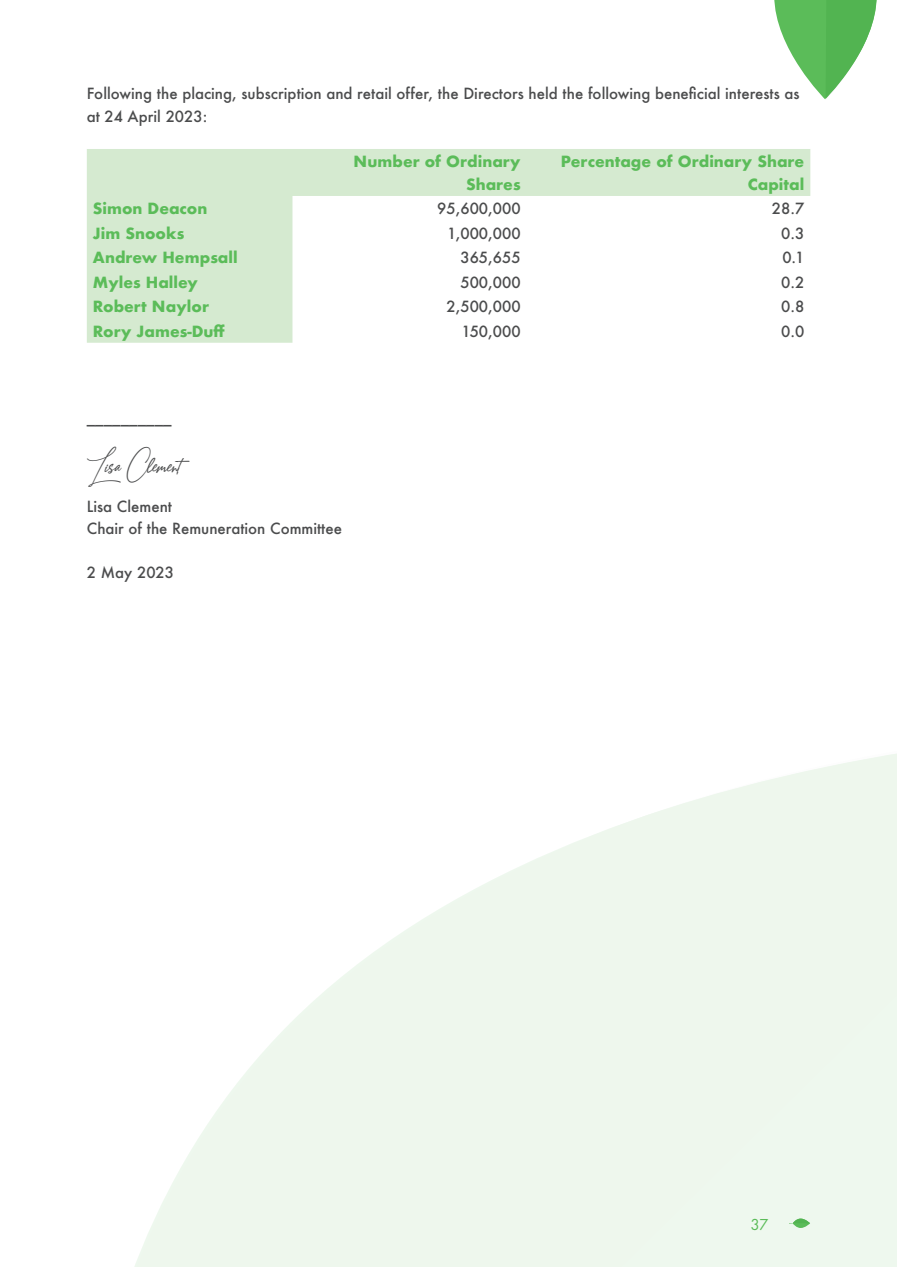
<style>
.page{position:relative;width:897px;height:1267px;background:#fff}
.page>*{position:absolute;margin:0;border:0;box-sizing:border-box;transform-origin:0 0}
.t1{font:27px "Amostely Signature";color:#4b4c4d}
.t2{font:16.5px "Futura PT";color:#5bbc59}
.t3{font:500 15px/22.5px "Futura";color:#4b4c4d}
.t4{font:700 15px/22.5px "Futura";color:#5bbc59;text-align:right}
</style>
<div class="page">
<svg style="left:87px;top:149px;width:723px;height:194px"></svg>
<svg style="left:774px;top:0;width:102px;height:99px"></svg>
<svg style="left:135px;top:754px;width:761px;height:512px;fill:#eef7ed"></svg>
<p class="t3" style="left:87px;top:82px;width:714px">Following the placing, subscription and retail offer, the Directors held the following beneficial interests as at 24 April 2023:</p>
<p class="t4" style="left:353px;top:150px;width:168px">Number of Ordinary<br>Shares</p>
<p class="t4" style="left:561px;top:150px;width:245px">Percentage of Ordinary Share<br>Capital</p>
<p class="t4" style="left:93px;top:197px;width:116px">Simon Deacon</p>
<p class="t3" style="left:437px;top:197px;width:85px">95,600,000</p>
<p class="t3" style="left:771px;top:197px;width:34px">28.7</p>
<p class="t4" style="left:93px;top:222px;width:93px">Jim Snooks</p>
<p class="t3" style="left:447px;top:222px;width:75px">1,000,000</p>
<p class="t3" style="left:781px;top:222px;width:25px">0.3</p>
<p class="t4" style="left:93px;top:246px;width:146px">Andrew Hempsall</p>
<p class="t3" style="left:460px;top:246px;width:62px">365,655</p>
<p class="t3" style="left:782px;top:246px;width:23px">0.1</p>
<p class="t4" style="left:93px;top:271px;width:106px">Myles Halley</p>
<p class="t3" style="left:460px;top:271px;width:62px">500,000</p>
<p class="t3" style="left:781px;top:271px;width:25px">0.2</p>
<p class="t4" style="left:93px;top:295px;width:118px">Robert Naylor</p>
<p class="t3" style="left:446px;top:295px;width:76px">2,500,000</p>
<p class="t3" style="left:781px;top:295px;width:25px">0.8</p>
<p class="t4" style="left:93px;top:320px;width:133px">Rory James-Duff</p>
<p class="t3" style="left:461px;top:319px;width:60px">150,000</p>
<p class="t3" style="left:781px;top:319px;width:25px">0.0</p>
<p class="t3" style="left:87px;top:407px;width:86px">__________</p>
<h1 class="t1" style="left:87px;top:443px;width:96px">Lisa Clement</h1>
<p class="t3" style="left:87px;top:495px;width:257px">Lisa Clement<br>Chair of the Remuneration Committee</p>
<p class="t3" style="left:87px;top:561px;width:89px">2 May 2023</p>
<p class="t2" style="left:750px;top:1214px;width:19px">37</p>
</div>
